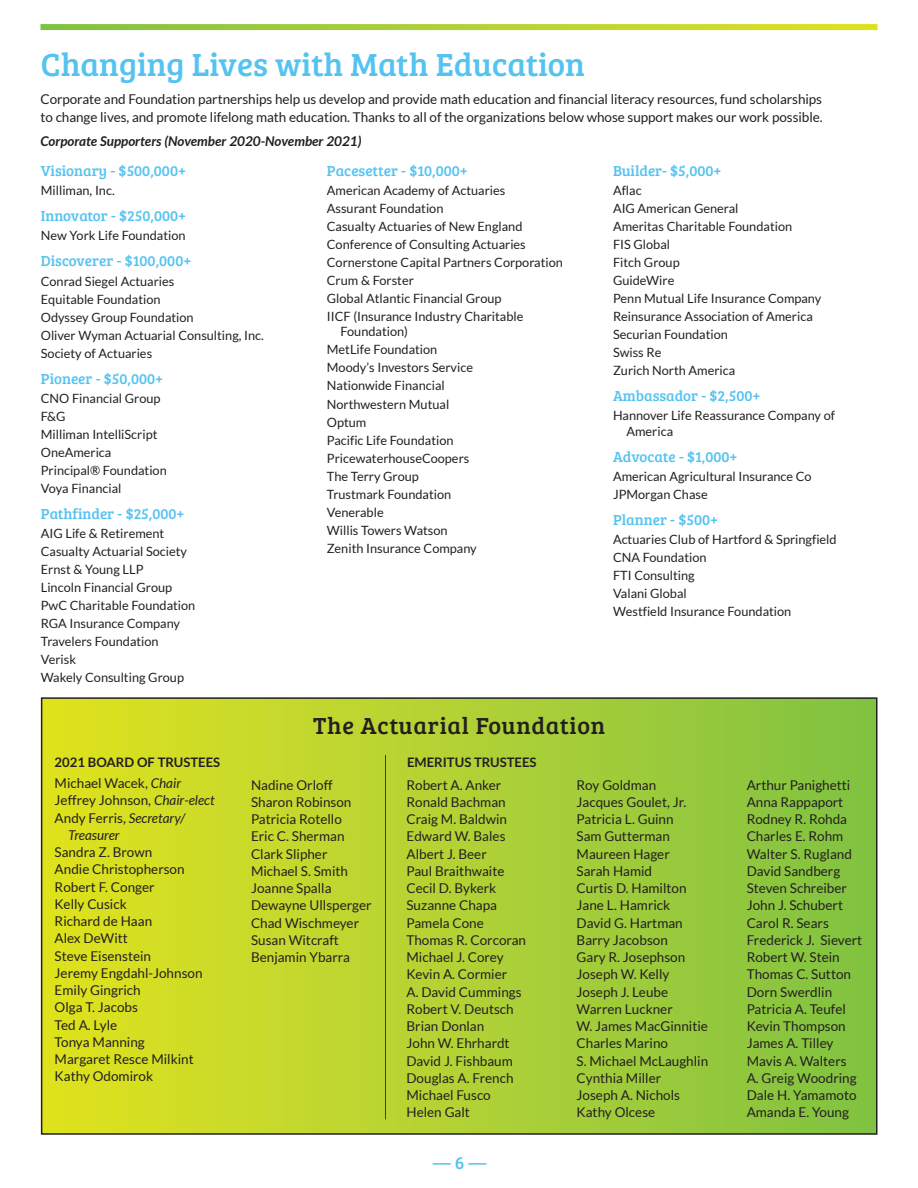
<style>
.page{position:relative;width:918px;height:1188px;background:#fff}
.page>*{position:absolute;margin:0;border:0;box-sizing:border-box;transform-origin:0 0}
.t1{font:33px "Bree Serif";color:#55c3f0}
.t2{font:24px "Bree Serif";letter-spacing:.03em;color:#231f20}
.t3{font:18px "Bree Serif";color:#55c3f0}
.t4{font:15px "Bree Serif";color:#55c3f0}
.t5{font:13.5px/17.2px "Lato";color:#231f20}
.t6{font:italic 700 13.5px "Lato";color:#231f20}
.t7{font:italic 13.5px "Lato";color:#231f20}
.t8{font:700 13.2px "Lato";color:#231f20}
.t9{font:12.75px/18px "Lato";color:#231f20}
.s1{font-style:italic}
</style>
<div class="page">
<svg style="left:40px;top:24px;width:838px;height:6px;background:#b1d235"></svg>
<div style="left:42px;top:698px;width:835px;height:436px;background:linear-gradient(to right,#e1e220,#81c244)"></div>
<div style="left:41px;top:697px;width:837px;height:438px;border:2px solid #231f20"></div>
<hr style="left:385px;top:755px;width:1px;height:364px;background:#3e3e3f">
<h1 class="t1" style="left:41px;top:40px;width:546px">Changing Lives with Math Education</h1>
<p class="t5" style="left:40px;top:90px;width:784px;line-height:18px">Corporate and Foundation partnerships help us develop and provide math education and financial literacy resources, fund scholarships to change lives, and promote lifelong math education. Thanks to all of the organizations below whose support makes our work possible.</p>
<p class="t6" style="left:40px;top:134px;width:322px">Corporate Supporters (November 2020-November 2021)</p>
<p class="t4" style="left:41px;top:160px;width:147px">Visionary - $500,000+</p>
<p class="t9" style="left:41px;top:181px;width:75px">Milliman, Inc.</p>
<p class="t4" style="left:41px;top:205px;width:147px">Innovator - $250,000+</p>
<p class="t9" style="left:41px;top:227px;width:146px">New York Life Foundation</p>
<p class="t4" style="left:41px;top:250px;width:152px">Discoverer - $100,000+</p>
<p class="t9" style="left:41px;top:272px;width:225px">Conrad Siegel Actuaries<br>Equitable Foundation<br>Odyssey Group Foundation<br>Oliver Wyman Actuarial Consulting, Inc.<br>Society of Actuaries</p>
<p class="t4" style="left:41px;top:367px;width:124px">Pioneer - $50,000+</p>
<p class="t9" style="left:41px;top:389px;width:127px">CNO Financial Group<br>F&amp;G<br>Milliman IntelliScript<br>OneAmerica<br>Principal® Foundation<br>Voya Financial</p>
<p class="t4" style="left:41px;top:503px;width:145px">Pathfinder - $25,000+</p>
<p class="t9" style="left:41px;top:524px;width:156px">AIG Life &amp; Retirement<br>Casualty Actuarial Society<br>Ernst &amp; Young LLP<br>Lincoln Financial Group<br>PwC Charitable Foundation<br>RGA Insurance Company<br>Travelers Foundation<br>Verisk<br>Wakely Consulting Group</p>
<p class="t4" style="left:327px;top:160px;width:143px">Pacesetter - $10,000+</p>
<p class="t9" style="left:327px;top:181px;width:238px">American Academy of Actuaries<br>Assurant Foundation<br>Casualty Actuaries of New England<br>Conference of Consulting Actuaries<br>Cornerstone Capital Partners Corporation<br>Crum &amp; Forster<br>Global Atlantic Financial Group<br>IICF (Insurance Industry Charitable</p>
<p class="t9" style="left:327px;top:323px;width:151px;text-indent:14px">Foundation)<br>MetLife Foundation<br>Moody’s Investors Service<br>Nationwide Financial<br>Northwestern Mutual<br>Optum<br>Pacific Life Foundation<br>PricewaterhouseCoopers<br>The Terry Group<br>Trustmark Foundation<br>Venerable<br>Willis Towers Watson<br>Zenith Insurance Company</p>
<p class="t4" style="left:613px;top:160px;width:110px">Builder- $5,000+</p>
<p class="t9" style="left:613px;top:181px;width:210px">Aflac<br>AIG American General<br>Ameritas Charitable Foundation<br>FIS Global<br>Fitch Group<br>GuideWire<br>Penn Mutual Life Insurance Company<br>Reinsurance Association of America<br>Securian Foundation<br>Swiss Re<br>Zurich North America</p>
<p class="t4" style="left:613px;top:385px;width:149px">Ambassador - $2,500+</p>
<p class="t9" style="left:627px;top:408px;width:210px;line-height:15.3px;text-indent:-14px">Hannover Life Reassurance Company of<br>America</p>
<p class="t4" style="left:613px;top:446px;width:126px">Advocate - $1,000+</p>
<p class="t9" style="left:613px;top:467px;width:200px">American Agricultural Insurance Co<br>JPMorgan Chase</p>
<p class="t4" style="left:613px;top:509px;width:107px">Planner - $500+</p>
<p class="t9" style="left:613px;top:530px;width:225px">Actuaries Club of Hartford &amp; Springfield<br>CNA Foundation<br>FTI Consulting<br>Valani Global<br>Westfield Insurance Foundation</p>
<h2 class="t2" style="left:313px;top:708px;width:293px">The Actuarial Foundation</h2>
<p class="t8" style="left:55px;top:755px;width:167px">2021 BOARD OF TRUSTEES</p>
<p class="t8" style="left:407px;top:754px;width:131px">EMERITUS TRUSTEES</p>
<p class="t5" style="left:55px;top:774px;width:128px">Michael Wacek, <span class="s1">Chair</span></p>
<p class="t5" style="left:55px;top:792px;width:162px">Jeffrey Johnson, <span class="s1">Chair-elect</span></p>
<p class="t5" style="left:55px;top:809px;width:132px">Andy Ferris, <span class="s1">Secretary/</span></p>
<p class="t7" style="left:68px;top:827px;width:53px">Treasurer</p>
<p class="t5" style="left:55px;top:843px;width:149px">Sandra Z. Brown<br>Andie Christopherson<br>Robert F. Conger<br>Kelly Cusick<br>Richard de Haan<br>Alex DeWitt<br>Steve Eisenstein<br>Jeremy Engdahl-Johnson<br>Emily Gingrich<br>Olga T. Jacobs<br>Ted A. Lyle<br>Tonya Manning<br>Margaret Resce Milkint<br>Kathy Odomirok</p>
<p class="t5" style="left:406px;top:776px;width:121px">Robert A. Anker<br>Ronald Bachman<br>Craig M. Baldwin<br>Edward W. Bales<br>Albert J. Beer<br>Paul Braithwaite<br>Cecil D. Bykerk<br>Suzanne Chapa<br>Pamela Cone<br>Thomas R. Corcoran<br>Michael J. Corey<br>Kevin A. Cormier<br>A. David Cummings<br>Robert V. Deutsch<br>Brian Donlan<br>John W. Ehrhardt<br>David J. Fishbaum<br>Douglas A. French<br>Michael Fusco<br>Helen Galt</p>
<p class="t5" style="left:577px;top:776px;width:133px">Roy Goldman<br>Jacques Goulet, Jr.<br>Patricia L. Guinn<br>Sam Gutterman<br>Maureen Hager<br>Sarah Hamid<br>Curtis D. Hamilton<br>Jane L. Hamrick<br>David G. Hartman<br>Barry Jacobson<br>Gary R. Josephson<br>Joseph W. Kelly<br>Joseph J. Leube<br>Warren Luckner<br>W. James MacGinnitie<br>Charles Marino<br>S. Michael McLaughlin<br>Cynthia Miller<br>Joseph A. Nichols<br>Kathy Olcese</p>
<p class="t5" style="left:747px;top:776px;width:117px">Arthur Panighetti<br>Anna Rappaport<br>Rodney R. Rohda<br>Charles E. Rohm<br>Walter S. Rugland<br>David Sandberg<br>Steven Schreiber<br>John J. Schubert<br>Carol R. Sears<br>Frederick J. Sievert<br>Robert W. Stein<br>Thomas C. Sutton<br>Dorn Swerdlin<br>Patricia A. Teufel<br>Kevin Thompson<br>James A. Tilley<br>Mavis A. Walters<br>A. Greig Woodring<br>Dale H. Yamamoto<br>Amanda E. Young</p>
<p class="t5" style="left:251px;top:776px;width:122px">Nadine Orloff<br>Sharon Robinson<br>Patricia Rotello<br>Eric C. Sherman<br>Clark Slipher<br>Michael S. Smith<br>Joanne Spalla<br>Dewayne Ullsperger<br>Chad Wischmeyer<br>Susan Witcraft<br>Benjamin Ybarra</p>
<h3 class="t3" style="left:433px;top:1150px;width:55px">— 6 —</h3>
</div>
